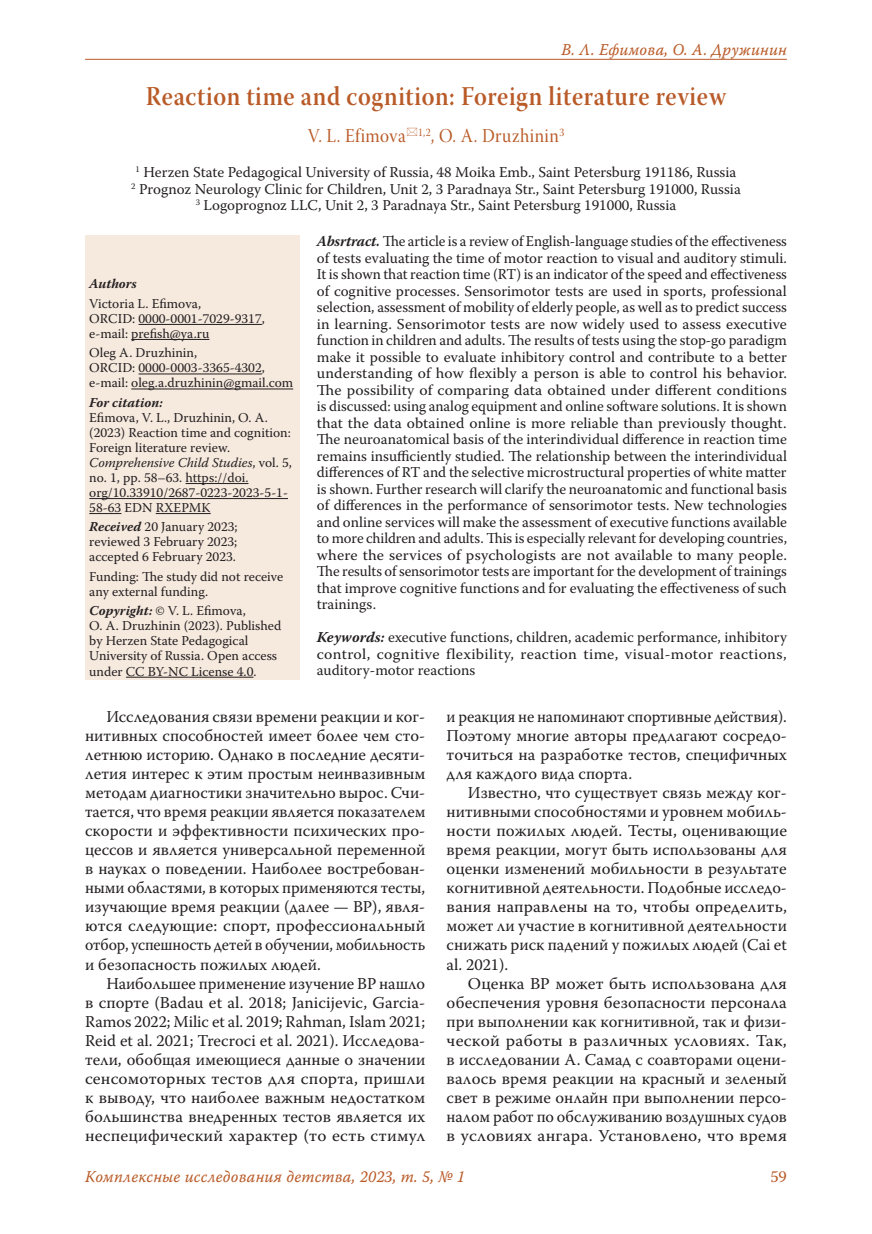
<style>
.page{position:relative;width:872px;height:1234px;background:#fff}
.page>*{position:absolute;margin:0;border:0;box-sizing:border-box;transform-origin:0 0}
.Заголовок_1{font:27px "Warnock Pro Semibold Subh";letter-spacing:.025em;color:#b95b28;scale:.9 1}
.Заголовок_2{font:19.5px "Warnock Pro Subh";letter-spacing:.025em;color:#b95b28;scale:.9 1}
.Body{font:16.5px/19px "Warnock Pro";color:#231f20;text-align:justify}
.t1{font:16.5px "Warnock Pro It Capt";letter-spacing:.01em;color:#b95b28;scale:.95 1}
.t2{font:16.5px "Warnock Pro";color:#b95b28}
.Annotation{font:15px/16.5px "Warnock Pro";color:#231f20;text-align:justify}
.Affiliation{font:15px "Warnock Pro";color:#231f20}
.Affiliation_info{font:13.5px/15px "Warnock Pro";color:#231f20}
.Affiliation_info-2{font:italic 700 13.5px "Warnock Pro";color:#231f20}
.s1{font-weight:700;font-style:italic}
.s2{font-style:italic}
</style>
<div class="page">
<hr style="left:85px;top:59px;width:702px;height:1px;background:#b95b28">
<div style="left:85px;top:235px;width:214px;height:444px;background:#f6e9de"></div>
<hr style="left:138px;top:324px;width:124px;height:1px;background:#231f20">
<hr style="left:131px;top:339px;width:78px;height:1px;background:#231f20">
<hr style="left:138px;top:373px;width:124px;height:1px;background:#231f20">
<hr style="left:131px;top:388px;width:162px;height:1px;background:#231f20">
<hr style="left:185px;top:483px;width:63px;height:1px;background:#231f20">
<hr style="left:89px;top:498px;width:199px;height:1px;background:#231f20">
<hr style="left:89px;top:513px;width:32px;height:1px;background:#231f20">
<hr style="left:156px;top:513px;width:55px;height:1px;background:#231f20">
<hr style="left:126px;top:676px;width:127px;height:1px;background:#231f20">
<p class="t1" style="left:561px;top:39px;width:239px">В. Л. Ефимова, О. А. Дружинин</p>
<p class="Заголовок_1" style="left:146px;top:80px;width:646px">Reaction time and cognition: Foreign literature review</p>
<p class="Заголовок_2" style="left:308px;top:125px;width:287px">V. L. Efimova <sup>1,2</sup>, O. A. Druzhinin<sup>3</sup></p>
<p class="Affiliation" style="left:136px;top:163px;width:602px"><sup>1</sup> Herzen State Pedagogical University of Russia, 48 Moika Emb., Saint Petersburg 191186, Russia</p>
<p class="Affiliation" style="left:131px;top:179px;width:611px"><sup>2</sup> Prognoz Neurology Clinic for Children, Unit 2, 3 Paradnaya Str., Saint Petersburg 191000, Russia</p>
<p class="Affiliation" style="left:196px;top:196px;width:482px"><sup>3</sup> Logoprognoz LLC, Unit 2, 3 Paradnaya Str., Saint Petersburg 191000, Russia</p>
<p class="Annotation" style="left:317px;top:233px;width:472px"><span class="s1">Absrtract.</span> The article is a review of English-language studies of the effectiveness of tests evaluating the time of motor reaction to visual and auditory stimuli.<br>It is shown that reaction time (RT) is an indicator of the speed and effectiveness of cognitive processes. Sensorimotor tests are used in sports, professional selection, assessment of mobility of elderly people, as well as to predict success in learning. Sensorimotor tests are now widely used to assess executive function in children and adults. The results of tests using the stop-go paradigm make it possible to evaluate inhibitory control and contribute to a better understanding of how flexibly a person is able to control his behavior.<br>The possibility of comparing data obtained under different conditions is discussed: using analog equipment and online software solutions. It is shown that the data obtained online is more reliable than previously thought.<br>The neuroanatomical basis of the interindividual difference in reaction time remains insufficiently studied. The relationship between the interindividual differences of RT and the selective microstructural properties of white matter is shown. Further research will clarify the neuroanatomic and functional basis of differences in the performance of sensorimotor tests. New technologies and online services will make the assessment of executive functions available to more children and adults. This is especially relevant for developing countries, where the services of psychologists are not available to many people.<br>The results of sensorimotor tests are important for the development of trainings that improve cognitive functions and for evaluating the effectiveness of such trainings.</p>
<p class="Annotation" style="left:317px;top:629px;width:471px"><span class="s1">Keywords:</span> executive functions, children, academic performance, inhibitory control, cognitive flexibility, reaction time, visual-motor reactions, auditory-motor reactions</p>
<p class="Body" style="left:446px;top:706px;width:342px">и реакция не напоминают спортивные действия).<br>Поэтому многие авторы предлагают сосредо&shy;точиться на разработке тестов, специфичных для каждого вида спорта.</p>
<p class="Body" style="left:446px;top:782px;width:342px;text-indent:21px">Известно, что существует связь между ког&shy;нитивными способностями и уровнем мобиль&shy;ности пожилых людей. Тесты, оценивающие время реакции, могут быть использованы для оценки изменений мобильности в результате когнитивной деятельности. Подобные исследо&shy;вания направлены на то, чтобы определить, может ли участие в когнитивной деятельности снижать риск падений у пожилых людей (Cai et al. 2021).</p>
<p class="Body" style="left:446px;top:973px;width:342px;text-indent:21px">Оценка ВР может быть использована для обеспечения уровня безопасности персонала при выполнении как когнитивной, так и физи&shy;ческой работы в различных условиях. Так, в исследовании А. Самад с соавторами оцени&shy;валось время реакции на красный и зеленый свет в режиме онлайн при выполнении персо&shy;налом работ по обслуживанию воздушных судов в условиях ангара. Установлено, что время</p>
<p class="Affiliation_info-2" style="left:89px;top:275px;width:49px">Authors</p>
<p class="Affiliation_info" style="left:89px;top:295px;width:177px">Victoria L. Efimova,<br>ORCID: 0000-0001-7029-9317, e-mail: prefish@ya.ru</p>
<p class="Affiliation_info" style="left:89px;top:345px;width:205px">Oleg A. Druzhinin,<br>ORCID: 0000-0003-3365-4302, e-mail: oleg.a.druzhinin@gmail.com</p>
<p class="Affiliation_info" style="left:89px;top:394px;width:204px"><span class="s1">For citation:<br></span>Efimova, V. L., Druzhinin, O. A. (2023) Reaction time and cognition:<br>Foreign literature review.<br><span class="s2">Comprehensive Child Studies</span>, vol. 5, no. 1, pp. 58–63. https://doi. org/10.33910/2687-0223-2023-5-1-<br>58-63 EDN RXEPMK</p>
<p class="Affiliation_info" style="left:89px;top:519px;width:150px;text-align:justify"><span class="s1">Received</span> 20 January 2023; reviewed 3 February 2023; accepted 6 February 2023.</p>
<p class="Affiliation_info" style="left:89px;top:568px;width:195px">Funding: The study did not receive any external funding.</p>
<p class="Affiliation_info" style="left:89px;top:603px;width:194px"><span class="s1">Copyright:</span> © V. L. Efimova,<br>O. A. Druzhinin (2023). Published by Herzen State Pedagogical<br>University of Russia. Open access under CC BY-NC License 4.0.</p>
<p class="Body" style="left:85px;top:706px;width:342px;text-indent:21px">Исследования связи времени реакции и ког&shy;нитивных способностей имеет более чем сто&shy;летнюю историю. Однако в последние десяти&shy;летия интерес к этим простым неинвазивным методам диагностики значительно вырос. Счи&shy;тается, что время реакции является показателем скорости и эффективности психических про&shy;цессов и является универсальной переменной в науках о поведении. Наиболее востребован&shy;ными областями, в которых применяются тесты, изучающие время реакции (далее — ВР), явля&shy;ются следующие: спорт, профессиональный отбор, успешность детей в обучении, мобильность и безопасность пожилых людей.</p>
<p class="Body" style="left:85px;top:973px;width:342px;text-indent:21px">Наибольшее применение изучение ВР нашло в спорте (Badau et al. 2018; Janicijevic, Garcia-Ramos 2022; Milic et al. 2019; Rahman, Islam 2021; Reid et al. 2021; Trecroci et al. 2021). Исследова&shy;тели, обобщая имеющиеся данные о значении сенсомоторных тестов для спорта, пришли к выводу, что наиболее важным недостатком большинства внедренных тестов является их неспецифический характер (то есть стимул</p>
<p class="t1" style="left:85px;top:1166px;width:401px">Комплексные исследования детства, 2023, т. 5, № 1</p>
<p class="t2" style="left:770px;top:1166px;width:18px">59</p>
</div>
